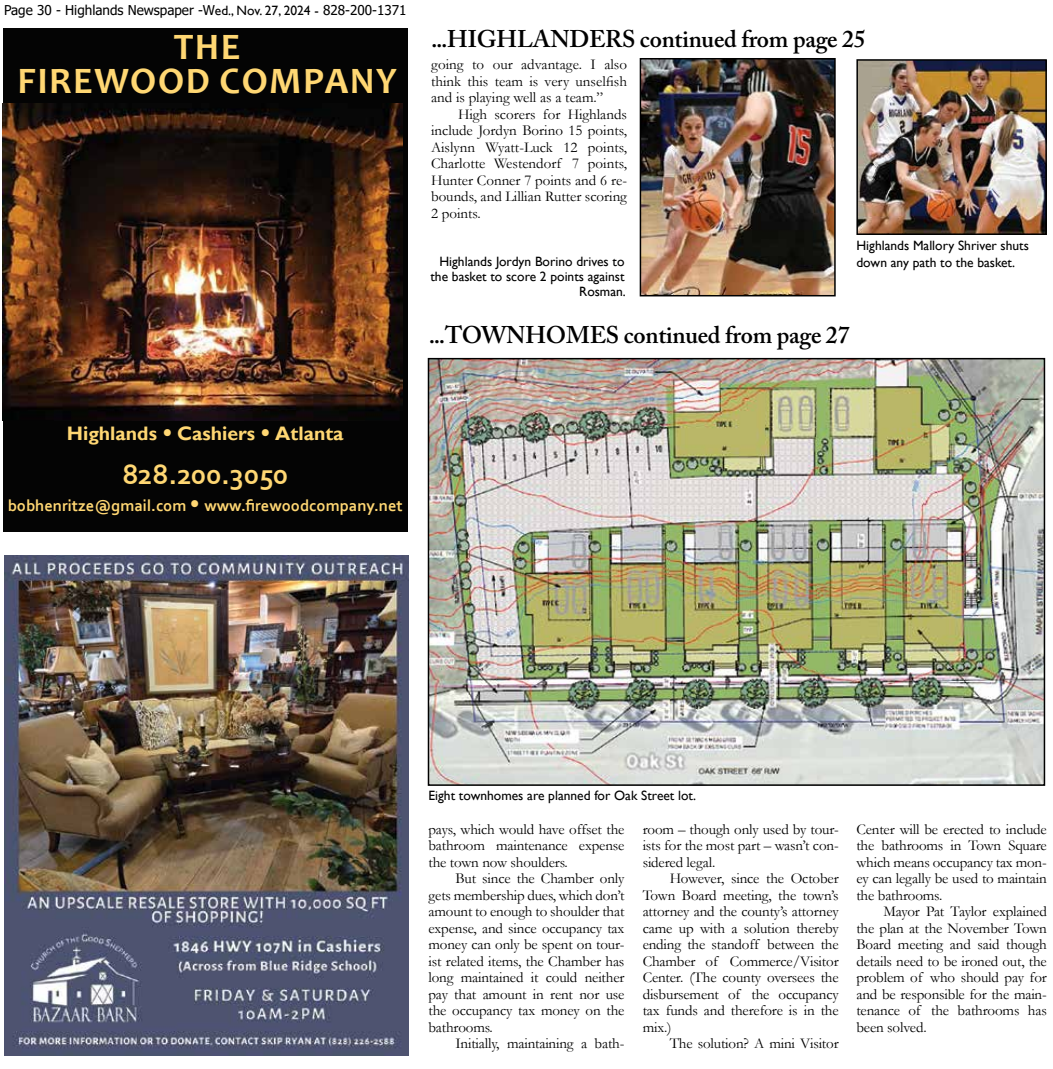
<style>
.page{position:relative;width:1053px;height:1069px;background:#fff}
.page>*{position:absolute;margin:0;border:0;box-sizing:border-box;transform-origin:0 0}
.t1{font:700 37.5px/34.5px "Candara";letter-spacing:.04em;color:#ffd773;text-align:center}
.t2{font:700 29.25px "Corbel";color:#ffd773}
.t3{font:600 24px "Adobe Caslon Pro";letter-spacing:-.01em;color:#000}
.t4{font:700 19.5px "Gill Sans";color:#ffd773}
.t5{font:700 16.5px "Corbel";color:#ffd773}
.t6{font:15px/16.5px "Garamond";letter-spacing:-.01em;color:#000;text-align:justify}
.t7{font:13.5px/15px "Gill Sans";color:#000;text-align:right}
.t8{font:13.5px "Tahoma";color:#000}
.s1{font-family:"Gill Sans"}
.s2{font-family:"Corbel";font-size:22.5px}
.s3{font-size:22.5px}
</style>
<div class="page">
<img style="left:4px;top:555px;width:405px;height:499px">
<div style="left:4px;top:29px;width:404px;height:502px;background:#040404"></div>
<img style="left:3px;top:104px;width:399px;height:316px">
<img style="left:643px;top:61px;width:190px;height:232px">
<div style="left:640px;top:58px;width:196px;height:238px;border:2px solid #000"></div>
<img style="left:859px;top:62px;width:185px;height:170px">
<div style="left:856px;top:59px;width:191px;height:176px;border:2px solid #000"></div>
<img style="left:431px;top:361px;width:611px;height:421px">
<div style="left:428px;top:358px;width:617px;height:427px;border:2px solid #000"></div>
<p class="t8" style="left:4px;top:1px;width:404px">Page 30 - Highlands Newspaper -W<span class="s1">ed., Nov. 27, 2024 -</span> 828-200-1371</p>
<h1 class="t1" style="left:18px;top:29px;width:381px">THE<br>FIREWOOD COMPANY</h1>
<h3 class="t3" style="left:431px;top:24px;width:436px">...HIGHLANDERS continued from page 25</h3>
<p class="t6" style="left:431px;top:56px;width:198px">going to our advantage. I also think this team is very unselfish and is playing well as a team.”</p>
<p class="t6" style="left:431px;top:105px;width:198px;text-indent:27px">High scorers for Highlands include Jordyn Borino 15 points, Aislynn Wyatt-Luck 12 points, Charlotte Westendorf 7 points, Hunter Conner 7 points and 6 re&shy;bounds, and Lillian Rutter scoring 2 points.</p>
<p class="t7" style="left:430px;top:254px;width:197px">Highlands Jordyn Borino drives to the basket to score 2 points against<br>Rosman.</p>
<p class="t7" style="left:856px;top:238px;width:174px;line-height:16.2px;text-align:left">Highlands Mallory Shriver shuts down any path to the basket.</p>
<h3 class="t3" style="left:429px;top:320px;width:422px">...TOWNHOMES continued from page 27</h3>
<h3 class="t4" style="left:67px;top:422px;width:278px">Highlands <span class="s2">•</span> Cashiers <span class="s2">•</span> Atlanta</h3>
<h2 class="t2" style="left:122px;top:456px;width:167px">828.200.3050</h2>
<p class="t5" style="left:8px;top:495px;width:397px">bobhenritze@gmail.com <span class="s3">•</span> www.firewoodcompany.net</p>
<p class="t7" style="left:428px;top:787px;width:269px">Eight townhomes are planned for Oak Street lot.</p>
<p class="t6" style="left:428px;top:820px;width:198px">pays, which would have offset the bathroom maintenance expense the town now shoulders.</p>
<p class="t6" style="left:428px;top:869px;width:198px;text-indent:27px">But since the Chamber only gets membership dues, which don’t amount to enough to shoulder that expense, and since occupancy tax money can only be spent on tour&shy;ist related items, the Chamber has long maintained it could neither pay that amount in rent nor use the occupancy tax money on the bathrooms.</p>
<p class="t6" style="left:455px;top:1034px;width:170px">Initially, maintaining a bath-</p>
<p class="t6" style="left:643px;top:820px;width:198px">room – though only used by tour&shy;ists for the most part – wasn’t con&shy;sidered legal.</p>
<p class="t6" style="left:643px;top:869px;width:198px;text-indent:27px">However, since the October Town Board meeting, the town’s attorney and the county’s attorney came up with a solution thereby ending the standoff between the Chamber of Commerce/Visitor Center. (The county oversees the disbursement of the occupancy tax funds and therefore is in the mix.)</p>
<p class="t6" style="left:670px;top:1034px;width:170px">The solution? A mini Visitor</p>
<p class="t6" style="left:856px;top:820px;width:192px">Center will be erected to include the bathrooms in Town Square which means occupancy tax mon&shy;ey can legally be used to maintain the bathrooms.</p>
<p class="t6" style="left:856px;top:902px;width:192px;text-indent:27px">Mayor Pat Taylor explained the plan at the November Town Board meeting and said though details need to be ironed out, the problem of who should pay for and be responsible for the main&shy;tenance of the bathrooms has been solved.</p>
</div>
